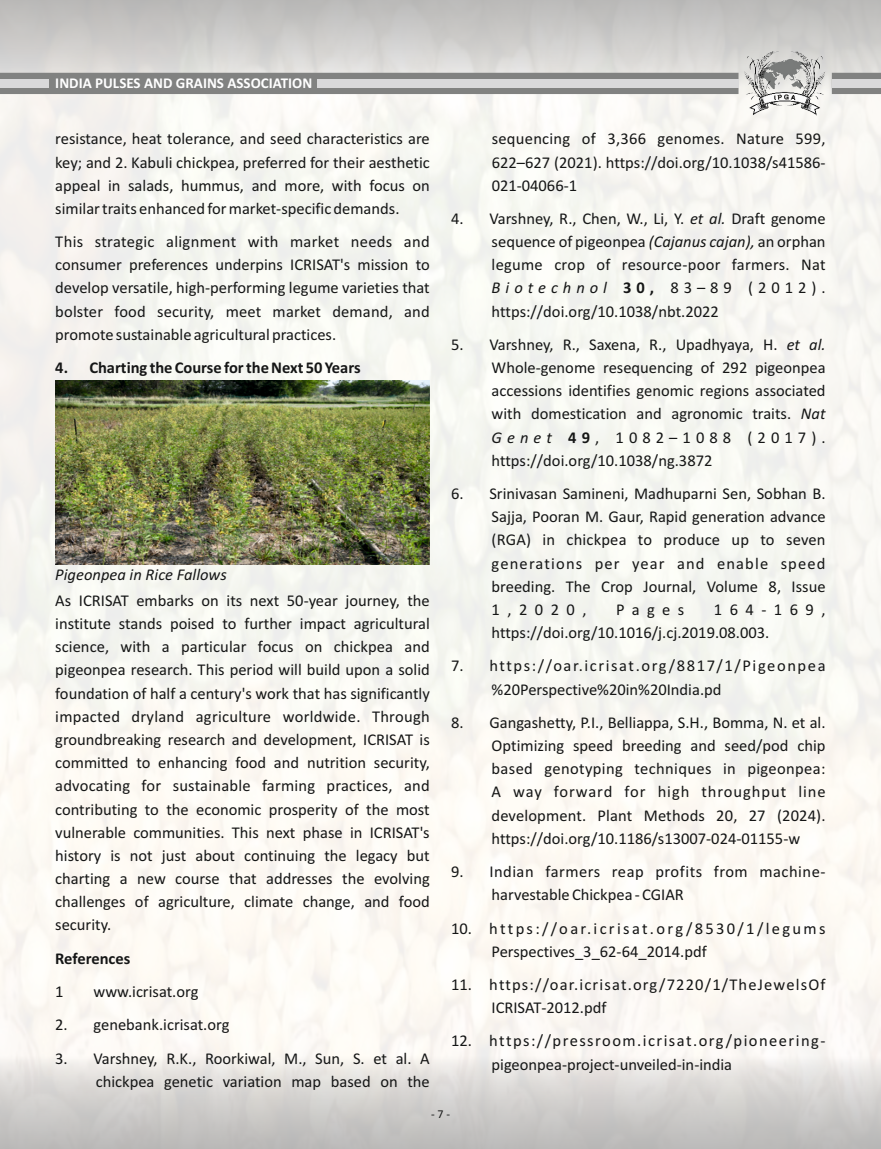
<style>
.page{position:relative;width:881px;height:1149px;background:#fff}
.page>*{position:absolute;margin:0;border:0;box-sizing:border-box;transform-origin:0 0}
.t1{font:16.5px/23.1px "Calibri";color:#151616;text-align:justify}
.t2{font:16.5px/23.1px "Calibri";letter-spacing:.075em;color:#151616}
.t3{font:16.5px/23.1px "Calibri";letter-spacing:.08em;color:#151616}
.t4{font:16.5px/23.1px "Calibri";letter-spacing:.125em;color:#151616}
.t5{font:16.5px/23.1px "Calibri";letter-spacing:.07em;color:#151616}
.t6{font:700 16.5px "Calibri";color:#151616}
.t7{font:italic 16.5px "Calibri";color:#151616}
.t8{font:700 15px "Calibri";color:#fff}
.t9{font:12px "Calibri";color:#151616}
.s1{font-style:italic}
.s2{font-weight:700}
</style>
<div class="page">
<img style="left:0;top:95px;width:880px;height:958px">
<svg style="left:0;top:0;width:880px;height:95px;background:#cccbc9"></svg>
<div style="left:0;top:1053px;width:880px;height:95px;background:linear-gradient(to bottom,#f4f1ee,#b6b5b4)"></div>
<div style="left:0;top:73px;width:880px;height:21px;background:#818281"></div>
<div style="left:831px;top:79px;width:49px;height:9px;background:#d9d9da"></div>
<div style="left:317px;top:79px;width:421px;height:9px;background:#d9d9da"></div>
<div style="left:0;top:79px;width:48px;height:9px;background:#d9d9da"></div>
<img style="left:744px;top:51px;width:81px;height:64px">
<img style="left:55px;top:381px;width:374px;height:183px">
<p class="t8" style="left:55px;top:77px;width:258px">INDIA PULSES AND GRAINS ASSOCIATION</p>
<p class="t1" style="left:55px;top:129px;width:376px">resistance, heat tolerance, and seed characteristics are key; and 2. Kabuli chickpea, preferred for their aesthetic appeal in salads, hummus, and more, with focus on similar traits enhanced for market-specific demands.</p>
<p class="t1" style="left:55px;top:231px;width:376px">This strategic alignment with market needs and consumer preferences underpins ICRISAT's mission to develop versatile, high-performing legume varieties that bolster food security, meet market demand, and promote sustainable agricultural practices.</p>
<p class="t6" style="left:55px;top:360px;width:307px">4. Charting the Course for the Next 50 Years</p>
<p class="t7" style="left:55px;top:567px;width:173px">Pigeonpea in Rice Fallows</p>
<p class="t1" style="left:55px;top:590px;width:376px">As ICRISAT embarks on its next 50-year journey, the institute stands poised to further impact agricultural science, with a particular focus on chickpea and pigeonpea research. This period will build upon a solid foundation of half a century's work that has significantly impacted dryland agriculture worldwide. Through groundbreaking research and development, ICRISAT is committed to enhancing food and nutrition security, advocating for sustainable farming practices, and contributing to the economic prosperity of the most vulnerable communities. This next phase in ICRISAT's history is not just about continuing the legacy but charting a new course that addresses the evolving challenges of agriculture, climate change, and food security.</p>
<p class="t6" style="left:55px;top:951px;width:77px">References</p>
<p class="t1" style="left:55px;top:980px;width:10px">1</p>
<p class="t1" style="left:93px;top:980px;width:106px">www.icrisat.org</p>
<p class="t1" style="left:55px;top:1014px;width:176px">2. genebank.icrisat.org</p>
<p class="t1" style="left:55px;top:1047px;width:376px;text-align:right">3. Varshney, R.K., Roorkiwal, M., Sun, S. et al. A chickpea genetic variation map based on the</p>
<p class="t1" style="left:491px;top:129px;width:335px">sequencing of 3,366 genomes. Nature 599, 622–627 (2021). https://doi.org/10.1038/s41586- 021-04066-1</p>
<p class="t1" style="left:491px;top:208px;width:335px;text-indent:-40px">4. Varshney, R., Chen, W., Li, Y. <span class="s1">et al.</span> Draft genome sequence of pigeonpea <span class="s1">(Cajanus cajan),</span> an orphan legume crop of resource-poor farmers. Nat <span class="s1">Biotechnol</span> <span class="s2">30,</span> 83–89 (2012). https://doi.org/10.1038/nbt.2022</p>
<p class="t1" style="left:491px;top:334px;width:335px;text-indent:-40px">5. Varshney, R., Saxena, R., Upadhyaya, H. <span class="s1">et al.<br></span>Whole-genome resequencing of 292 pigeonpea accessions identifies genomic regions associated with domestication and agronomic traits. <span class="s1">Nat Genet</span> <span class="s2">49</span>, 1082–1088 (2017). https://doi.org/10.1038/ng.3872</p>
<p class="t1" style="left:491px;top:483px;width:335px;text-indent:-40px">6. Srinivasan Samineni, Madhuparni Sen, Sobhan B.<br>Sajja, Pooran M. Gaur, Rapid generation advance (RGA) in chickpea to produce up to seven generations per year and enable speed breeding. The Crop Journal, Volume 8, Issue 1,2020,</p>
<p class="t1" style="left:491px;top:599px;width:335px;text-indent:222px">164-169, https://doi.org/10.1016/j.cj.2019.08.003.</p>
<p class="t3" style="left:491px;top:655px;width:335px;text-indent:-40px">7. https://oar.icrisat.org/8817/1/Pigeonpea %20Perspective%20in%20India.pd</p>
<p class="t1" style="left:491px;top:712px;width:335px;text-indent:-40px">8. Gangashetty, P.I., Belliappa, S.H., Bomma, N. et al.<br>Optimizing speed breeding and seed/pod chip based genotyping techniques in pigeonpea:<br>A way forward for high throughput line development. Plant Methods 20, 27 (2024). https://doi.org/10.1186/s13007-024-01155-w</p>
<p class="t1" style="left:491px;top:861px;width:335px;text-indent:-40px">9. Indian farmers reap profits from machine&shy;harvestable Chickpea - CGIAR</p>
<p class="t4" style="left:491px;top:917px;width:335px;text-indent:-40px">10. https://oar.icrisat.org/8530/1/legums<br>Perspectives_3_62-64_2014.pdf</p>
<p class="t5" style="left:491px;top:973px;width:335px;text-indent:-40px">11. https://oar.icrisat.org/7220/1/TheJewelsOf<br>ICRISAT-2012.pdf</p>
<p class="t2" style="left:491px;top:1030px;width:335px;text-indent:-40px">12. https://pressroom.icrisat.org/pioneering&shy;pigeonpea-project-unveiled-in-india</p>
<p class="t1" style="left:616px;top:599px;width:70px">Pages</p>
<p class="t9" style="left:431px;top:1108px;width:20px">- 7 -</p>
</div>
